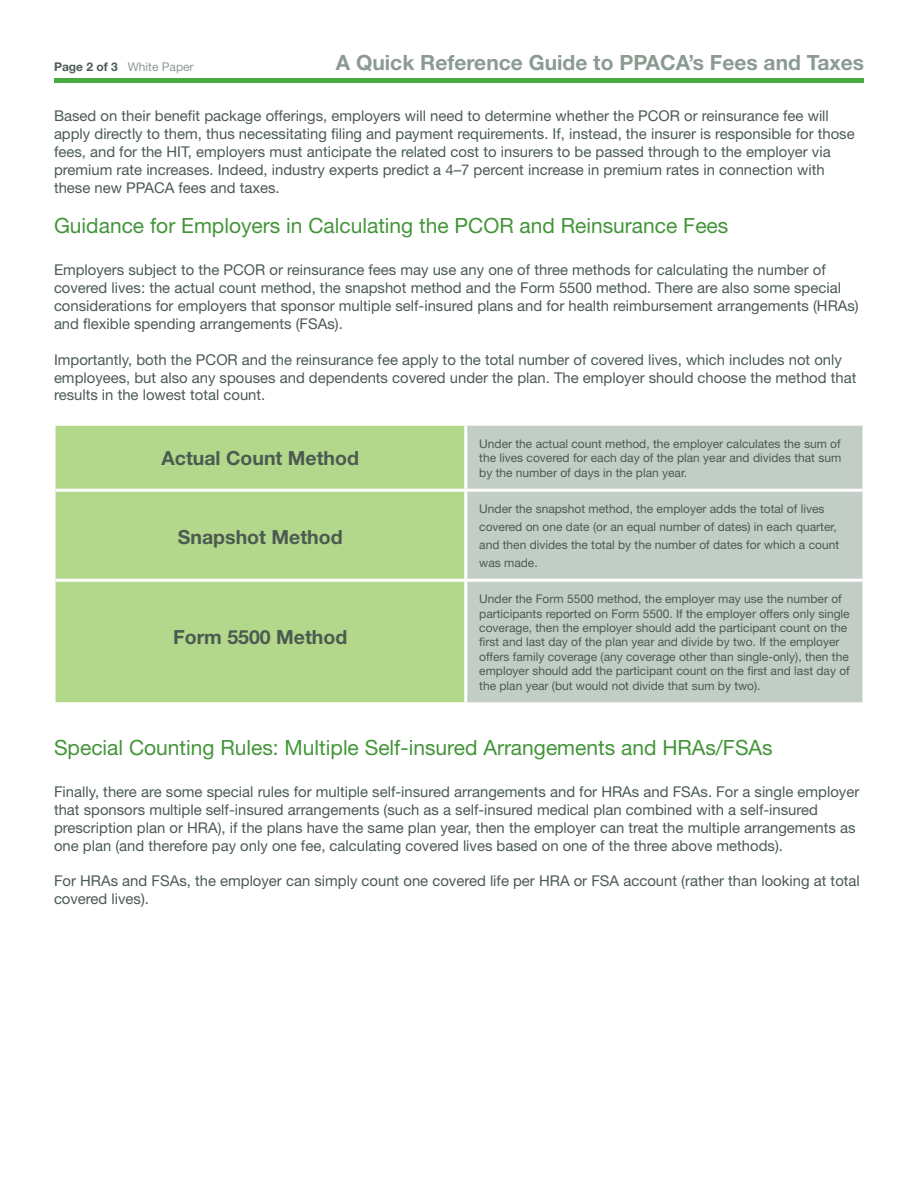
<style>
.page{position:relative;width:918px;height:1188px;background:#fff}
.page>*{position:absolute;margin:0;border:0;box-sizing:border-box;transform-origin:0 0}
.t1{font:21px "Helvetica Neue";color:#439539}
.t2{font:700 21px "Helvetica Neue";color:#8b9b92}
.t3{font:700 19.5px "Helvetica Neue";color:#4c5b52}
.t4{font:14.85px/17.9px "Helvetica Neue";color:#4c5b52}
.t5{font:12px/14.4px "Helvetica Neue";color:#4c5b52}
.t6{font:12px "Helvetica Neue";color:#8b9b92}
.s1{font-weight:700;color:#4c5b52}
</style>
<div class="page">
<hr style="left:54px;top:78px;width:810px;height:4px;background:#49aa42">
<div style="left:56px;top:426px;width:408px;height:276px;background:#b4d88b"></div>
<div style="left:467px;top:426px;width:395px;height:276px;background:#c2cdc5"></div>
<hr style="left:56px;top:489px;width:410px;height:3px;background:#fff">
<hr style="left:466px;top:489px;width:396px;height:3px;background:#fff">
<hr style="left:56px;top:579px;width:410px;height:3px;background:#fff">
<hr style="left:466px;top:579px;width:396px;height:3px;background:#fff">
<p class="t6" style="left:54px;top:59px;width:141px"><span class="s1">Page 2 of 3</span> White Paper</p>
<h1 class="t2" style="left:336px;top:50px;width:530px">A Quick Reference Guide to PPACA’s Fees and Taxes</h1>
<p class="t4" style="left:54px;top:107px;width:802px">Based on their benefit package offerings, employers will need to determine whether the PCOR or reinsurance fee will apply directly to them, thus necessitating filing and payment requirements. If, instead, the insurer is responsible for those fees, and for the HIT, employers must anticipate the related cost to insurers to be passed through to the employer via premium rate increases. Indeed, industry experts predict a 4–7 percent increase in premium rates in connection with these new PPACA fees and taxes.</p>
<h1 class="t1" style="left:54px;top:213px;width:676px">Guidance for Employers in Calculating the PCOR and Reinsurance Fees</h1>
<p class="t4" style="left:54px;top:261px;width:806px">Employers subject to the PCOR or reinsurance fees may use any one of three methods for calculating the number of covered lives: the actual count method, the snapshot method and the Form 5500 method. There are also some special considerations for employers that sponsor multiple self-insured plans and for health reimbursement arrangements (HRAs) and flexible spending arrangements (FSAs).</p>
<p class="t4" style="left:54px;top:350px;width:804px">Importantly, both the PCOR and the reinsurance fee apply to the total number of covered lives, which includes not only employees, but also any spouses and dependents covered under the plan. The employer should choose the method that results in the lowest total count.</p>
<h2 class="t3" style="left:161px;top:446px;width:199px">Actual Count Method</h2>
<p class="t5" style="left:479px;top:436px;width:364px;text-align:justify">Under the actual count method, the employer calculates the sum of the lives covered for each day of the plan year and divides that sum by the number of days in the plan year.</p>
<h2 class="t3" style="left:178px;top:525px;width:166px">Snapshot Method</h2>
<h2 class="t3" style="left:173px;top:625px;width:176px">Form 5500 Method</h2>
<p class="t5" style="left:479px;top:500px;width:361px;line-height:17.9px">Under the snapshot method, the employer adds the total of lives covered on one date (or an equal number of dates) in each quarter, and then divides the total by the number of dates for which a count was made.</p>
<p class="t5" style="left:479px;top:592px;width:372px">Under the Form 5500 method, the employer may use the number of participants reported on Form 5500. If the employer offers only single coverage, then the employer should add the participant count on the first and last day of the plan year and divide by two. If the employer offers family coverage (any coverage other than single-only), then the employer should add the participant count on the first and last day of the plan year (but would not divide that sum by two).</p>
<h1 class="t1" style="left:54px;top:735px;width:720px">Special Counting Rules: Multiple Self-insured Arrangements and HRAs/FSAs</h1>
<p class="t4" style="left:54px;top:783px;width:807px">Finally, there are some special rules for multiple self-insured arrangements and for HRAs and FSAs. For a single employer that sponsors multiple self-insured arrangements (such as a self-insured medical plan combined with a self-insured prescription plan or HRA), if the plans have the same plan year, then the employer can treat the multiple arrangements as one plan (and therefore pay only one fee, calculating covered lives based on one of the three above methods).</p>
<p class="t4" style="left:54px;top:872px;width:807px">For HRAs and FSAs, the employer can simply count one covered life per HRA or FSA account (rather than looking at total covered lives).</p>
</div>
